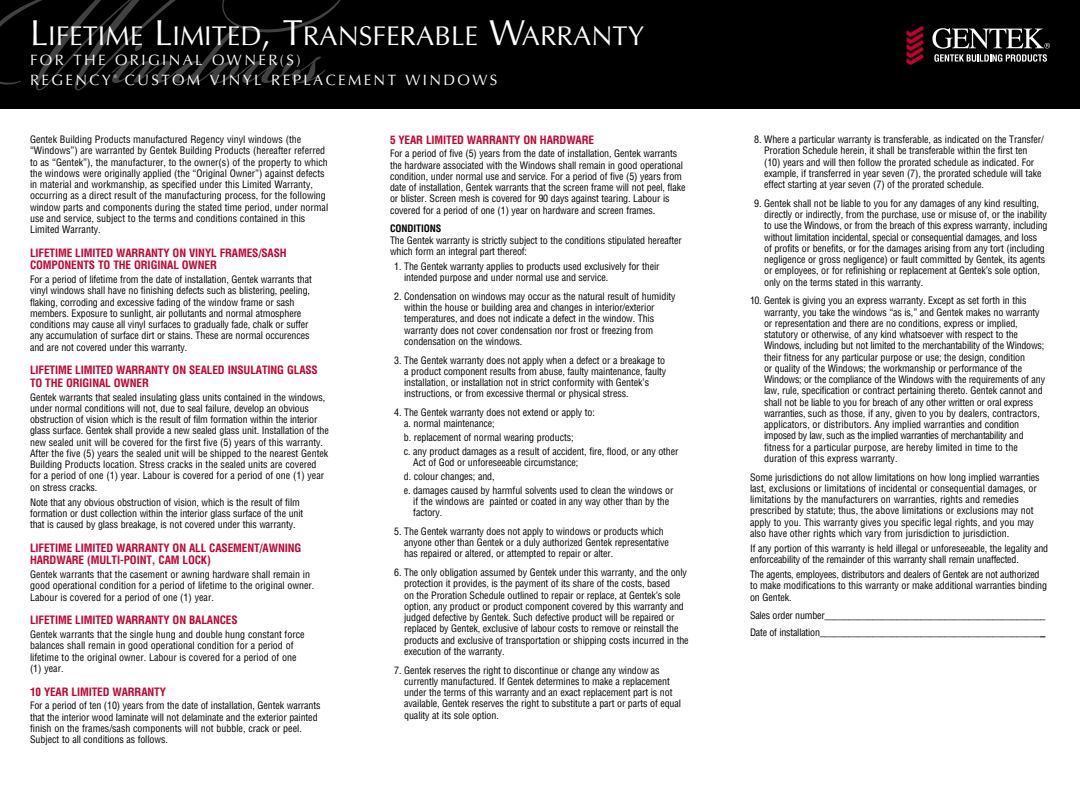
<style>
.page{position:relative;width:1080px;height:810px;background:#fff}
.page>*{position:absolute;margin:0;border:0;box-sizing:border-box;transform-origin:0 0}
.t1{font:27.25px "Optima";color:#fff}
.t2{font:15px/20px "Optima";letter-spacing:.16em;color:#fff}
.t3{font:700 condensed 11.25px/12.5px "Helvetica";letter-spacing:-.01em;color:#c3002f}
.t4{font:condensed 10px/11.2px "Helvetica";letter-spacing:-.01em;color:#000}
.t5{font:700 condensed 10px "Helvetica";letter-spacing:-.01em;color:#000}
.t6{font:5px "Optima";color:#fff}
.s1{font-size:36.25px}
</style>
<div class="page">
<div style="left:0;top:0;width:1080px;height:109px;background:#000"></div>
<svg style="left:0;top:0;width:341px;height:91px"></svg>
<svg style="left:907px;top:26px;width:17px;height:39px"></svg>
<svg style="left:932px;top:28px;width:118px;height:34px"></svg>
<h1 class="t1" style="left:30px;top:20px;width:616px"><span class="s1">L</span>IFETIME <span class="s1">L</span>IMITED<span class="s1">, T</span>RANSFERABLE <span class="s1">W</span>ARRANTY</h1>
<h2 class="t2" style="left:30px;top:50px;width:272px">FOR THE ORIGINAL OWNER(S)<br>REGENCY</h2>
<p class="t6" style="left:113px;top:73px;width:5px">®</p>
<h2 class="t2" style="left:125px;top:70px;width:374px">CUSTOM VINYL REPLACEMENT WINDOWS</h2>
<p class="t4" style="left:30px;top:134px;width:300px">Gentek Building Products manufactured Regency vinyl windows (the “Windows”) are warranted by Gentek Building Products (hereafter referred to as “Gentek”), the manufacturer, to the owner(s) of the property to which the windows were originally applied (the “Original Owner”) against defects in material and workmanship, as specified under this Limited Warranty, occurring as a direct result of the manufacturing process, for the following window parts and components during the stated time period, under normal use and service, subject to the terms and conditions contained in this Limited Warranty.</p>
<p class="t3" style="left:30px;top:246px;width:258px">LIFETIME LIMITED WARRANTY ON VINYL FRAMES/SASH<br>COMPONENTS TO THE ORIGINAL OWNER</p>
<p class="t4" style="left:30px;top:274px;width:283px">For a period of lifetime from the date of installation, Gentek warrants that vinyl windows shall have no finishing defects such as blistering, peeling, flaking, corroding and excessive fading of the window frame or sash members. Exposure to sunlight, air pollutants and normal atmosphere conditions may cause all vinyl surfaces to gradually fade, chalk or suffer any accumulation of surface dirt or stains. These are normal occurences and are not covered under this warranty.</p>
<p class="t3" style="left:30px;top:364px;width:289px">LIFETIME LIMITED WARRANTY ON SEALED INSULATING GLASS<br>TO THE ORIGINAL OWNER</p>
<p class="t4" style="left:30px;top:391px;width:301px">Gentek warrants that sealed insulating glass units contained in the windows, under normal conditions will not, due to seal failure, develop an obvious obstruction of vision which is the result of film formation within the interior glass surface. Gentek shall provide a new sealed glass unit. Installation of the new sealed unit will be covered for the first five (5) years of this warranty.<br>After the five (5) years the sealed unit will be shipped to the nearest Gentek Building Products location. Stress cracks in the sealed units are covered for a period of one (1) year. Labour is covered for a period of one (1) year on stress cracks.</p>
<p class="t4" style="left:30px;top:496px;width:275px">Note that any obvious obstruction of vision, which is the result of film formation or dust collection within the interior glass surface of the unit that is caused by glass breakage, is not covered under this warranty.</p>
<p class="t3" style="left:30px;top:541px;width:273px">LIFETIME LIMITED WARRANTY ON ALL CASEMENT/AWNING<br>HARDWARE (MULTI-POINT, CAM LOCK)</p>
<p class="t4" style="left:30px;top:569px;width:286px">Gentek warrants that the casement or awning hardware shall remain in good operational condition for a period of lifetime to the original owner.<br>Labour is covered for a period of one (1) year.</p>
<p class="t3" style="left:30px;top:614px;width:209px">LIFETIME LIMITED WARRANTY ON BALANCES</p>
<p class="t4" style="left:30px;top:629px;width:276px">Gentek warrants that the single hung and double hung constant force balances shall remain in good operational condition for a period of lifetime to the original owner. Labour is covered for a period of one (1) year.</p>
<p class="t3" style="left:30px;top:685px;width:138px">10 YEAR LIMITED WARRANTY</p>
<p class="t4" style="left:30px;top:700px;width:292px">For a period of ten (10) years from the date of installation, Gentek warrants that the interior wood laminate will not delaminate and the exterior painted finish on the frames/sash components will not bubble, crack or peel.<br>Subject to all conditions as follows.</p>
<p class="t3" style="left:390px;top:133px;width:206px">5 YEAR LIMITED WARRANTY ON HARDWARE</p>
<p class="t4" style="left:390px;top:148px;width:297px">For a period of five (5) years from the date of installation, Gentek warrants the hardware associated with the Windows shall remain in good operational condition, under normal use and service. For a period of five (5) years from date of installation, Gentek warrants that the screen frame will not peel, flake or blister. Screen mesh is covered for 90 days against tearing. Labour is covered for a period of one (1) year on hardware and screen frames.</p>
<p class="t5" style="left:390px;top:223px;width:53px">CONDITIONS</p>
<p class="t4" style="left:390px;top:234px;width:293px">The Gentek warranty is strictly subject to the conditions stipulated hereafter which form an integral part thereof:</p>
<p class="t4" style="left:404px;top:260px;width:257px;text-indent:-10px">1. The Gentek warranty applies to products used exclusively for their intended purpose and under normal use and service.</p>
<p class="t4" style="left:404px;top:290px;width:273px;text-indent:-10px">2. Condensation on windows may occur as the natural result of humidity within the house or building area and changes in interior/exterior temperatures, and does not indicate a defect in the window. This warranty does not cover condensation nor frost or freezing from condensation on the windows.</p>
<p class="t4" style="left:404px;top:354px;width:264px;text-indent:-10px">3. The Gentek warranty does not apply when a defect or a breakage to a product component results from abuse, faulty maintenance, faulty installation, or installation not in strict conformity with Gentek’s instructions, or from excessive thermal or physical stress.</p>
<p class="t4" style="left:404px;top:407px;width:192px;text-indent:-10px">4. The Gentek warranty does not extend or apply to: a. normal maintenance;</p>
<p class="t4" style="left:404px;top:430px;width:276px;line-height:13.8px">b. replacement of normal wearing products;<br>c. any product damages as a result of accident, fire, flood, or any other</p>
<p class="t4" style="left:404px;top:455px;width:271px;line-height:13.8px;text-indent:9px">Act of God or unforeseeable circumstance;<br>d. colour changes; and,<br>e. damages caused by harmful solvents used to clean the windows or</p>
<p class="t4" style="left:413px;top:495px;width:257px">if the windows are painted or coated in any way other than by the factory.</p>
<p class="t4" style="left:404px;top:525px;width:266px;text-indent:-10px">5. The Gentek warranty does not apply to windows or products which anyone other than Gentek or a duly authorized Gentek representative has repaired or altered, or attempted to repair or alter.</p>
<p class="t4" style="left:404px;top:567px;width:286px;text-indent:-10px">6. The only obligation assumed by Gentek under this warranty, and the only protection it provides, is the payment of its share of the costs, based<br>on the Proration Schedule outlined to repair or replace, at Gentek’s sole option, any product or product component covered by this warranty and judged defective by Gentek. Such defective product will be repaired or replaced by Gentek, exclusive of labour costs to remove or reinstall the products and exclusive of transportation or shipping costs incurred in the execution of the warranty.</p>
<p class="t4" style="left:404px;top:664px;width:278px;text-indent:-10px">7. Gentek reserves the right to discontinue or change any window as currently manufactured. If Gentek determines to make a replacement under the terms of this warranty and an exact replacement part is not available, Gentek reserves the right to substitute a part or parts of equal quality at its sole option.</p>
<p class="t4" style="left:764px;top:134px;width:281px;text-indent:-10px">8. Where a particular warranty is transferable, as indicated on the Transfer/ Proration Schedule herein, it shall be transferable within the first ten (10) years and will then follow the prorated schedule as indicated. For example, if transferred in year seven (7), the prorated schedule will take effect starting at year seven (7) of the prorated schedule.</p>
<p class="t4" style="left:764px;top:197px;width:285px;text-indent:-10px">9. Gentek shall not be liable to you for any damages of any kind resulting, directly or indirectly, from the purchase, use or misuse of, or the inability to use the Windows, or from the breach of this express warranty, including without limitation incidental, special or consequential damages, and loss of profits or benefits, or for the damages arising from any tort (including negligence or gross negligence) or fault committed by Gentek, its agents or employees, or for refinishing or replacement at Gentek’s sole option, only on the terms stated in this warranty.</p>
<p class="t4" style="left:764px;top:295px;width:283px;text-indent:-14px">10. Gentek is giving you an express warranty. Except as set forth in this warranty, you take the windows “as is,” and Gentek makes no warranty or representation and there are no conditions, express or implied, statutory or otherwise, of any kind whatsoever with respect to the Windows, including but not limited to the merchantability of the Windows; their fitness for any particular purpose or use; the design, condition<br>or quality of the Windows; the workmanship or performance of the Windows; or the compliance of the Windows with the requirements of any law, rule, specification or contract pertaining thereto. Gentek cannot and shall not be liable to you for breach of any other written or oral express warranties, such as those, if any, given to you by dealers, contractors, applicators, or distributors. Any implied warranties and condition imposed by law, such as the implied warranties of merchantability and fitness for a particular purpose, are hereby limited in time to the duration of this express warranty.</p>
<p class="t4" style="left:750px;top:471px;width:291px">Some jurisdictions do not allow limitations on how long implied warranties last, exclusions or limitations of incidental or consequential damages, or limitations by the manufacturers on warranties, rights and remedies prescribed by statute; thus, the above limitations or exclusions may not apply to you. This warranty gives you specific legal rights, and you may also have other rights which vary from jurisdiction to jurisdiction.</p>
<p class="t4" style="left:750px;top:542px;width:300px">If any portion of this warranty is held illegal or unforeseeable, the legality and enforceability of the remainder of this warranty shall remain unaffected.</p>
<p class="t4" style="left:750px;top:569px;width:299px">The agents, employees, distributors and dealers of Gentek are not authorized to make modifications to this warranty or make additional warranties binding on Gentek.</p>
<p class="t4" style="left:750px;top:607px;width:297px;line-height:16.6px">Sales order number______________________________________________<br>Date of installation_______________________________________________</p>
</div>
